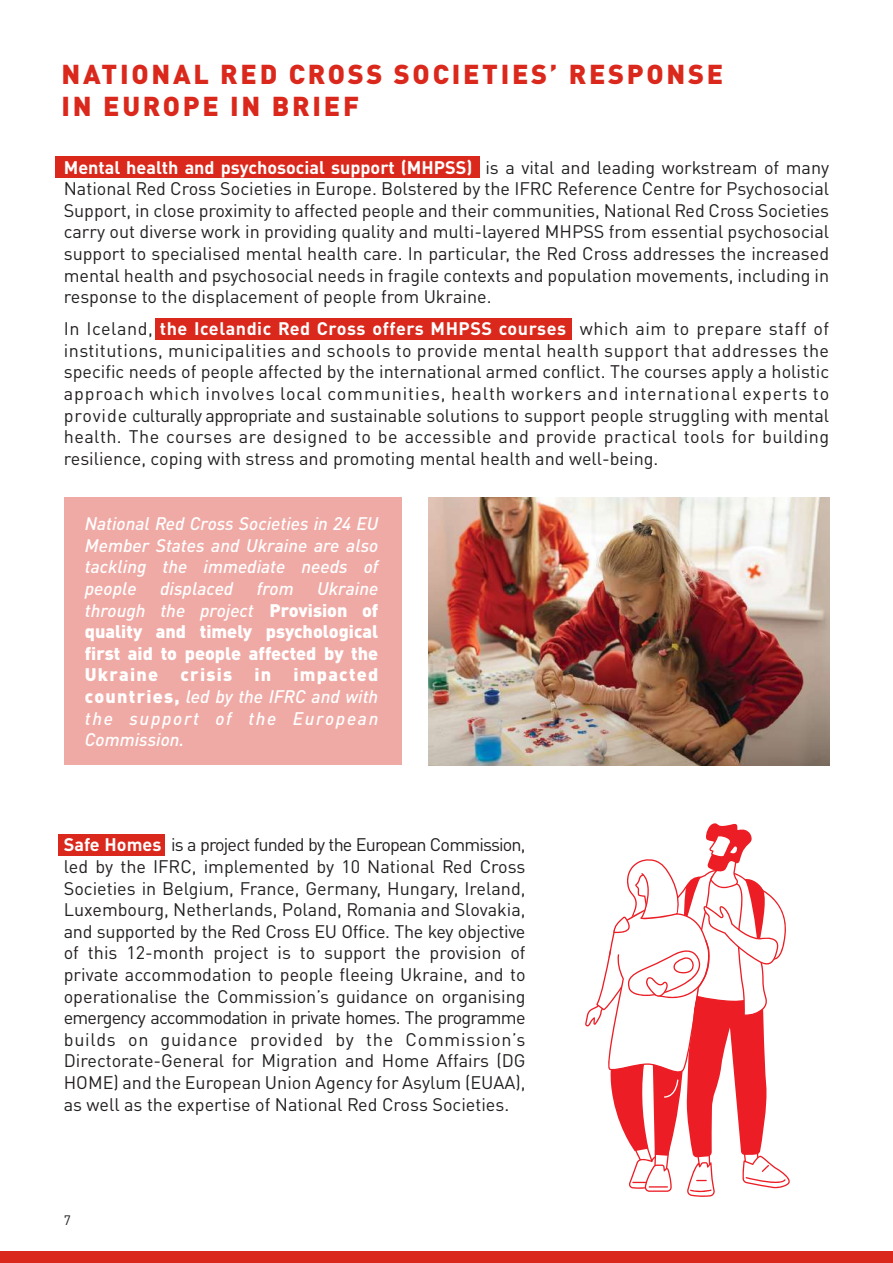
<style>
.page{position:relative;width:893px;height:1263px;background:#fff}
.page>*{position:absolute;margin:0;border:0;box-sizing:border-box;transform-origin:0 0}
.t1{font:900 27px/32.4px "DIN Pro";letter-spacing:.1em;color:#da291c}
.t2{font:18px/21.6px "DIN Pro";color:#231f20;text-align:justify}
.t3{font:900 18px/21.6px "DIN Pro";color:#fff;text-align:justify}
.t4{font:italic 500 18px/21.6px "DIN Pro";color:#fff;text-align:justify}
.t5{font:13.5px "DIN Pro";color:#231f20}
.s1{font-weight:700;color:#fff}
.s2{font-weight:500;font-style:italic}
</style>
<div class="page">
<div style="left:55px;top:156px;width:425px;height:22px;background:#da291c"></div>
<div style="left:155px;top:318px;width:416px;height:22px;background:#da291c"></div>
<div style="left:59px;top:834px;width:106px;height:21px;background:#da291c"></div>
<div style="left:64px;top:498px;width:337px;height:267px;background:#f0aaa5"></div>
<div style="left:0;top:1252px;width:893px;height:11px;background:#da291c"></div>
<img style="left:428px;top:498px;width:401px;height:267px">
<svg style="left:585px;top:823px;width:205px;height:374px"></svg>
<h1 class="t1" style="left:62px;top:54px;width:663px">NATIONAL RED CROSS SOCIETIES’ RESPONSE<br>IN EUROPE IN BRIEF</h1>
<p class="t2" style="left:64px;top:154px;width:767px"><span class="s1">Mental health and psychosocial support (MHPSS)</span> is a vital and leading workstream of many National Red Cross Societies in Europe. Bolstered by the IFRC Reference Centre for Psychosocial Support, in close proximity to affected people and their communities, National Red Cross Societies carry out diverse work in providing quality and multi-layered MHPSS from essential psychosocial support to specialised mental health care. In particular, the Red Cross addresses the increased mental health and psychosocial needs in fragile contexts and population movements, including in response to the displacement of people from Ukraine.</p>
<p class="t2" style="left:64px;top:316px;width:767px">In Iceland, <span class="s1">the Icelandic Red Cross offers MHPSS courses</span> which aim to prepare staff of institutions, municipalities and schools to provide mental health support that addresses the specific needs of people affected by the international armed conflict. The courses apply a holistic approach which involves local communities, health workers and international experts to provide culturally appropriate and sustainable solutions to support people struggling with mental health. The courses are designed to be accessible and provide practical tools for building resilience, coping with stress and promoting mental health and well-being.</p>
<p class="t4" style="left:85px;top:511px;width:295px">National Red Cross Societies in 24 EU Member States and Ukraine are also tackling the immediate needs of people</p>
<p class="t4" style="left:160px;top:576px;width:75px">displaced</p>
<p class="t4" style="left:257px;top:576px;width:38px">from</p>
<p class="t3" style="left:85px;top:575px;width:295px;text-indent:232px"><span class="s2">Ukraine through the project</span> Provision of quality and timely psychological first aid to people affected by the Ukraine crisis in impacted countries, <span class="s2">led by the IFRC and with the support of the European Commission.</span></p>
<p class="t2" style="left:64px;top:832px;width:463px"><span class="s1">Safe Homes</span> is a project funded by the European Commission, led by the IFRC, implemented by 10 National Red Cross Societies in Belgium, France, Germany, Hungary, Ireland, Luxembourg, Netherlands, Poland, Romania and Slovakia, and supported by the Red Cross EU Office. The key objective of this 12-month project is to support the provision of private accommodation to people fleeing Ukraine, and to operationalise the Commission’s guidance on organising emergency accommodation in private homes. The programme builds on guidance provided by the Commission’s Directorate-General for Migration and Home Affairs (DG HOME) and the European Union Agency for Asylum (EUAA), as well as the expertise of National Red Cross Societies.</p>
<p class="t5" style="left:64px;top:1209px;width:9px">7</p>
</div>
